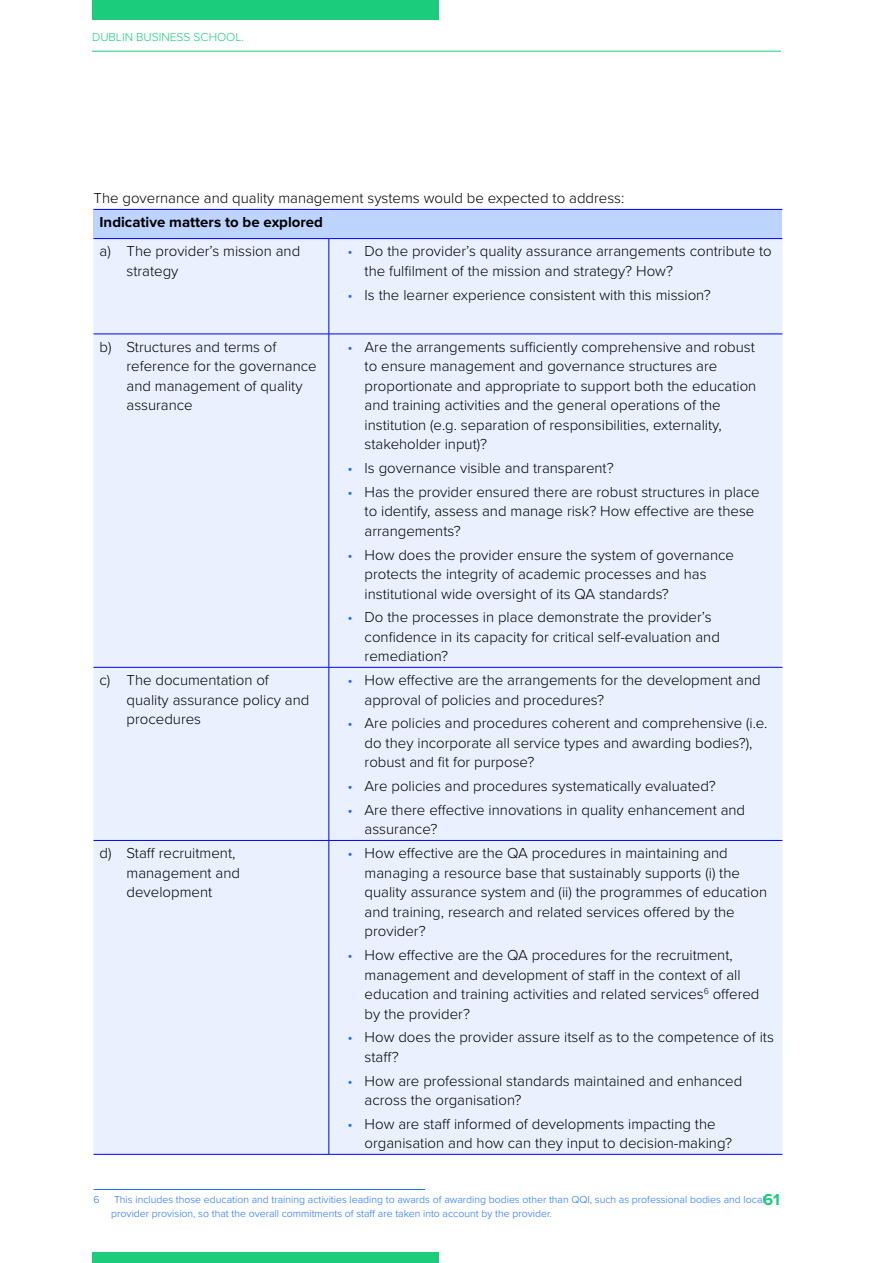
<style>
.page{position:relative;width:893px;height:1263px;background:#fff}
.page>*{position:absolute;margin:0;border:0;box-sizing:border-box;transform-origin:0 0}
.t1{font:700 16.5px "Proxima Nova";color:#1ccc7d}
.t2{font:300 15px/19.5px "Proxima Nova";color:#000}
.t3{font:700 15px "Proxima Nova";color:#000}
.t4{font:300 12px "Proxima Nova";color:#1ccc7d}
.t5{font:300 10.5px/13.5px "Proxima Nova";color:#1f70ff}
.s1{color:#1f70ff}
</style>
<div class="page">
<div style="left:92px;top:0;width:347px;height:19px;background:#1ccc7d"></div>
<div style="left:92px;top:1252px;width:347px;height:11px;background:#1ccc7d"></div>
<hr style="left:92px;top:51px;width:689px;height:1px;background:#1ccc7d">
<div style="left:94px;top:209px;width:688px;height:30px;background:#bcd4ff"></div>
<div style="left:94px;top:239px;width:688px;height:915px;background:#e9f1ff"></div>
<hr style="left:94px;top:209px;width:235px;height:1px;background:#00f">
<hr style="left:329px;top:209px;width:453px;height:1px;background:#00f">
<hr style="left:94px;top:238px;width:235px;height:1px;background:#00f">
<hr style="left:329px;top:238px;width:453px;height:1px;background:#00f">
<hr style="left:329px;top:239px;width:1px;height:95px;background:#00f">
<hr style="left:94px;top:334px;width:235px;height:1px;background:#00f">
<hr style="left:329px;top:334px;width:453px;height:1px;background:#00f">
<hr style="left:329px;top:334px;width:1px;height:333px;background:#00f">
<hr style="left:94px;top:667px;width:235px;height:1px;background:#00f">
<hr style="left:329px;top:667px;width:453px;height:1px;background:#00f">
<hr style="left:329px;top:667px;width:1px;height:173px;background:#00f">
<hr style="left:94px;top:840px;width:235px;height:1px;background:#00f">
<hr style="left:329px;top:840px;width:453px;height:1px;background:#00f">
<hr style="left:329px;top:841px;width:1px;height:313px;background:#00f">
<hr style="left:94px;top:1154px;width:235px;height:1px;background:#00f">
<hr style="left:329px;top:1154px;width:453px;height:1px;background:#00f">
<hr style="left:94px;top:1189px;width:331px;height:1px;background:#1f70ff">
<p class="t4" style="left:92px;top:28px;width:154px">DUBLIN BUSINESS SCHOOL.</p>
<p class="t2" style="left:94px;top:188px;width:532px">The governance and quality management systems would be expected to address:</p>
<p class="t3" style="left:100px;top:214px;width:225px">Indicative matters to be explored</p>
<p class="t2" style="left:127px;top:241px;width:175px;text-indent:-27px">a) The provider’s mission and strategy</p>
<p class="t2" style="left:365px;top:241px;width:409px;text-indent:-17px"><span class="s1">•</span> Do the provider’s quality assurance arrangements contribute to the fulfilment of the mission and strategy? How?</p>
<p class="t2" style="left:348px;top:284px;width:365px"><span class="s1">•</span> Is the learner experience consistent with this mission?</p>
<p class="t2" style="left:127px;top:336px;width:192px;text-indent:-27px">b) Structures and terms of reference for the governance and management of quality assurance</p>
<p class="t2" style="left:365px;top:336px;width:393px;text-indent:-17px"><span class="s1">•</span> Are the arrangements sufficiently comprehensive and robust to ensure management and governance structures are proportionate and appropriate to support both the education and training activities and the general operations of the institution (e.g. separation of responsibilities, externality, stakeholder input)?</p>
<p class="t2" style="left:348px;top:457px;width:268px"><span class="s1">•</span> Is governance visible and transparent?</p>
<p class="t2" style="left:365px;top:481px;width:396px;text-indent:-17px"><span class="s1">•</span> Has the provider ensured there are robust structures in place to identify, assess and manage risk? How effective are these arrangements?</p>
<p class="t2" style="left:365px;top:544px;width:371px;text-indent:-17px"><span class="s1">•</span> How does the provider ensure the system of governance protects the integrity of academic processes and has institutional wide oversight of its QA standards?</p>
<p class="t2" style="left:365px;top:607px;width:357px;text-indent:-17px"><span class="s1">•</span> Do the processes in place demonstrate the provider’s confidence in its capacity for critical self-evaluation and remediation?</p>
<p class="t2" style="left:127px;top:669px;width:184px;text-indent:-27px">c) The documentation of quality assurance policy and procedures</p>
<p class="t2" style="left:365px;top:669px;width:398px;text-indent:-17px"><span class="s1">•</span> How effective are the arrangements for the development and approval of policies and procedures?</p>
<p class="t2" style="left:365px;top:713px;width:404px;text-indent:-17px"><span class="s1">•</span> Are policies and procedures coherent and comprehensive (i.e. do they incorporate all service types and awarding bodies?), robust and fit for purpose?</p>
<p class="t2" style="left:348px;top:775px;width:370px"><span class="s1">•</span> Are policies and procedures systematically evaluated?</p>
<p class="t2" style="left:365px;top:799px;width:382px;text-indent:-17px"><span class="s1">•</span> Are there effective innovations in quality enhancement and assurance?</p>
<p class="t2" style="left:127px;top:843px;width:115px;text-indent:-27px">d) Staff recruitment, management and development</p>
<p class="t2" style="left:365px;top:843px;width:404px;text-indent:-17px"><span class="s1">•</span> How effective are the QA procedures in maintaining and managing a resource base that sustainably supports (i) the quality assurance system and (ii) the programmes of education and training, research and related services offered by the provider?</p>
<p class="t2" style="left:365px;top:944px;width:396px;text-indent:-17px"><span class="s1">•</span> How effective are the QA procedures for the recruitment, management and development of staff in the context of all education and training activities and related services<sup>6</sup> offered by the provider?</p>
<p class="t2" style="left:365px;top:1027px;width:411px;text-indent:-17px"><span class="s1">•</span> How does the provider assure itself as to the competence of its staff?</p>
<p class="t2" style="left:365px;top:1070px;width:379px;text-indent:-17px"><span class="s1">•</span> How are professional standards maintained and enhanced across the organisation?</p>
<p class="t2" style="left:365px;top:1113px;width:369px;text-indent:-17px"><span class="s1">•</span> How are staff informed of developments impacting the organisation and how can they input to decision-making?</p>
<p class="t1" style="left:763px;top:1189px;width:18px">61</p>
<p class="t5" style="left:94px;top:1192px;width:8px">6</p>
<p class="t5" style="left:111px;top:1192px;width:655px">This includes those education and training activities leading to awards of awarding bodies other than QQI, such as professional bodies and local provider provision, so that the overall commitments of staff are taken into account by the provider.</p>
</div>
